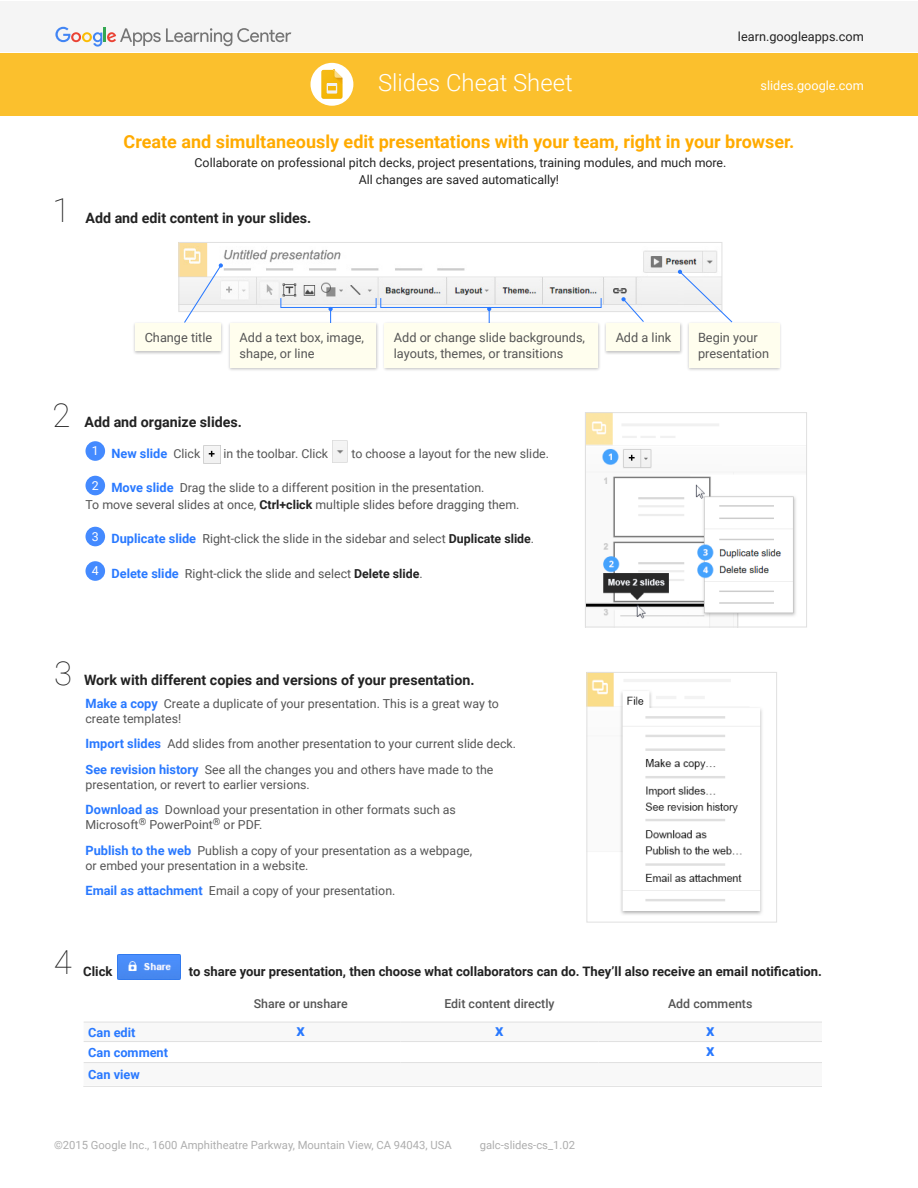
<style>
.page{position:relative;width:918px;height:1188px;background:#fff}
.page>*{position:absolute;margin:0;border:0;box-sizing:border-box;transform-origin:0 0}
.Intro_Paragraph{font:100 33px "Roboto";color:#222}
.t1{font:300 23.85px "Roboto";color:#fff}
.t2{font:700 18px "Roboto";color:#ffab00}
.Intro_Paragraph-2{font:700 16.5px "Roboto";color:#2979ff}
.Intro_Paragraph-3{font:700 14.25px "Roboto";color:#222}
.Intro_Paragraph-4{font:700 13.05px "Roboto";color:#222}
.Learn_Google_Apps{font:12.75px/16.5px "Roboto";color:#555}
.Intro_Paragraph-5{font:700 12.75px "Roboto";color:#2979ff}
.t3{font:12.75px "Roboto";color:#222}
.t4{font:12.75px "Roboto";color:#fff}
.t5{font:12.3px/15px "Roboto";color:#555}
.t6{font:12.3px/16.5px "Roboto";color:#222;text-align:center}
.Intro_Paragraph-6{font:500 12.3px "Roboto";color:#555}
.t7{font:12.3px "Roboto";color:#fff}
.t8{font:11.25px "Roboto";color:#aeaeae}
.s1{font-weight:400;font-size:12.3px;color:#555}
.s2{font-weight:700;font-size:12.75px;color:#2979ff}
.s3{font-weight:700;color:#222}
</style>
<div class="page">
<div style="left:0;top:53px;width:918px;height:63px;background:#fbc02d"></div>
<div style="left:0;top:2px;width:918px;height:50px;background:#f5f5f5"></div>
<div style="left:311px;top:63px;width:42px;height:43px;background:#fff;border-radius:50%"></div>
<svg style="left:321px;top:70px;width:21px;height:29px"></svg>
<svg style="left:55px;top:27px;width:236px;height:20px"></svg>
<img style="left:117px;top:954px;width:63px;height:26px">
<hr style="left:84px;top:1022px;width:117px;height:1px;background:#e0e0e0">
<hr style="left:201px;top:1022px;width:199px;height:1px;background:#e0e0e0">
<hr style="left:400px;top:1022px;width:198px;height:1px;background:#e0e0e0">
<hr style="left:598px;top:1022px;width:224px;height:1px;background:#e0e0e0">
<hr style="left:84px;top:1062px;width:117px;height:1px;background:#e0e0e0">
<hr style="left:201px;top:1062px;width:199px;height:1px;background:#e0e0e0">
<hr style="left:400px;top:1062px;width:198px;height:1px;background:#e0e0e0">
<hr style="left:598px;top:1062px;width:224px;height:1px;background:#e0e0e0">
<hr style="left:84px;top:1041px;width:117px;height:1px;background:#e0e0e0">
<hr style="left:201px;top:1041px;width:199px;height:1px;background:#e0e0e0">
<hr style="left:400px;top:1041px;width:198px;height:1px;background:#e0e0e0">
<hr style="left:598px;top:1041px;width:224px;height:1px;background:#e0e0e0">
<hr style="left:83px;top:1086px;width:739px;height:1px;background:#e0e0e0">
<img style="left:588px;top:674px;width:174px;height:241px">
<div style="left:586px;top:672px;width:191px;height:251px;border:1px solid #e0e0e0"></div>
<div style="left:86px;top:441px;width:19px;height:20px;background:#448aff;border-radius:50%"></div>
<img style="left:203px;top:446px;width:18px;height:17px">
<img style="left:332px;top:441px;width:15px;height:21px">
<div style="left:86px;top:476px;width:19px;height:19px;background:#448aff;border-radius:50%"></div>
<div style="left:86px;top:527px;width:19px;height:19px;background:#448aff;border-radius:50%"></div>
<div style="left:86px;top:561px;width:19px;height:20px;background:#448aff;border-radius:50%"></div>
<img style="left:587px;top:414px;width:209px;height:211px">
<div style="left:585px;top:412px;width:222px;height:215px;border:1px solid #e0e0e0"></div>
<img style="left:180px;top:244px;width:537px;height:66px">
<div style="left:178px;top:242px;width:544px;height:70px;border:1px solid #e0e0e0"></div>
<svg style="left:183px;top:263px;width:40px;height:58px"></svg>
<svg style="left:487px;top:308px;width:4px;height:13px"></svg>
<svg style="left:328px;top:308px;width:5px;height:13px"></svg>
<svg style="left:621px;top:297px;width:24px;height:24px"></svg>
<svg style="left:678px;top:270px;width:54px;height:51px"></svg>
<div style="left:382px;top:321px;width:219px;height:51px;background:#000;opacity:.25"></div>
<div style="left:385px;top:323px;width:213px;height:44px;background:#fffeee"></div>
<div style="left:686px;top:321px;width:96px;height:51px;background:#000;opacity:.25"></div>
<div style="left:689px;top:323px;width:90px;height:44px;background:#fffeee"></div>
<div style="left:604px;top:321px;width:79px;height:34px;background:#000;opacity:.25"></div>
<div style="left:607px;top:323px;width:73px;height:28px;background:#fffeee"></div>
<div style="left:133px;top:321px;width:91px;height:34px;background:#000;opacity:.25"></div>
<div style="left:136px;top:323px;width:85px;height:28px;background:#fffeee"></div>
<div style="left:380px;top:298px;width:222px;height:10px;border:1px solid #2979ff"></div>
<div style="left:280px;top:298px;width:96px;height:10px;border:1px solid #2979ff"></div>
<div style="left:228px;top:321px;width:151px;height:51px;background:#000;opacity:.25"></div>
<div style="left:231px;top:323px;width:145px;height:44px;background:#fffeee"></div>
<h2 class="t1" style="left:378px;top:66px;width:196px">Slides Cheat Sheet</h2>
<p class="t3" style="left:738px;top:28px;width:127px">learn.googleapps.com</p>
<p class="t4" style="left:761px;top:76px;width:105px">slides.google.com</p>
<p class="Intro_Paragraph" style="left:52px;top:187px;width:20px">1</p>
<h3 class="t2" style="left:124px;top:129px;width:672px">Create and simultaneously edit presentations with your team, right in your browser.</h3>
<p class="t6" style="left:195px;top:154px;width:533px">Collaborate on professional pitch decks, project presentations, training modules, and much more.<br>All changes are saved automatically!</p>
<p class="Intro_Paragraph-3" style="left:86px;top:208px;width:227px">Add and edit content in your slides.</p>
<p class="Learn_Google_Apps" style="left:145px;top:328px;width:69px">Change title</p>
<p class="Learn_Google_Apps" style="left:240px;top:328px;width:126px">Add a text box, image,</p>
<p class="Learn_Google_Apps" style="left:616px;top:328px;width:57px">Add a link</p>
<p class="Learn_Google_Apps" style="left:240px;top:345px;width:76px">shape, or line</p>
<p class="Learn_Google_Apps" style="left:394px;top:328px;width:193px">Add or change slide backgrounds, layouts, themes, or transitions</p>
<p class="Learn_Google_Apps" style="left:698px;top:328px;width:73px">Begin your presentation</p>
<p class="Intro_Paragraph" style="left:52px;top:392px;width:20px">2</p>
<p class="Intro_Paragraph-3" style="left:84px;top:412px;width:159px">Add and organize slides.</p>
<p class="t7" style="left:92px;top:442px;width:8px">1</p>
<p class="Intro_Paragraph-5" style="left:111px;top:444px;width:90px">New slide <span class="s1">Click</span></p>
<p class="t5" style="left:224px;top:446px;width:106px">in the toolbar. Click</p>
<p class="t5" style="left:351px;top:446px;width:199px">to choose a layout for the new slide.</p>
<p class="t7" style="left:92px;top:477px;width:8px">2</p>
<p class="t5" style="left:86px;top:479px;width:436px;line-height:16.5px;text-indent:26px"><span class="s2">Move slide</span> Drag the slide to a different position in the presentation.<br>To move several slides at once, <span class="s3">Ctrl+click</span> multiple slides before dragging them.</p>
<p class="t7" style="left:92px;top:528px;width:8px">3</p>
<p class="t5" style="left:111px;top:531px;width:424px"><span class="s2">Duplicate slide</span> Right-click the slide in the sidebar and select <span class="s3">Duplicate slide</span>.</p>
<p class="t7" style="left:92px;top:562px;width:8px">4</p>
<p class="t5" style="left:111px;top:566px;width:313px"><span class="s2">Delete slide</span> Right-click the slide and select <span class="s3">Delete slide</span>.</p>
<p class="Intro_Paragraph" style="left:54px;top:651px;width:20px">3</p>
<p class="Intro_Paragraph-3" style="left:84px;top:670px;width:392px">Work with different copies and versions of your presentation.</p>
<p class="t5" style="left:86px;top:695px;width:415px"><span class="s2">Make a copy</span> Create a duplicate of your presentation. This is a great way to create templates!</p>
<p class="t5" style="left:86px;top:736px;width:432px"><span class="s2">Import slides</span> Add slides from another presentation to your current slide deck.</p>
<p class="t5" style="left:86px;top:761px;width:409px"><span class="s2">See revision history</span> See all the changes you and others have made to the presentation, or revert to earlier versions.</p>
<p class="t5" style="left:86px;top:802px;width:372px"><span class="s2">Download as</span> Download your presentation in other formats such as<br>Microsoft<sup>®</sup> PowerPoint<sup>®</sup> or PDF.</p>
<p class="t5" style="left:86px;top:842px;width:388px"><span class="s2">Publish to the web</span> Publish a copy of your presentation as a webpage, or embed your presentation in a website.</p>
<p class="t5" style="left:86px;top:883px;width:311px"><span class="s2">Email as attachment</span> Email a copy of your presentation.</p>
<p class="Intro_Paragraph" style="left:54px;top:939px;width:20px">4</p>
<p class="Intro_Paragraph-4" style="left:83px;top:962px;width:31px">Click</p>
<p class="Intro_Paragraph-4" style="left:189px;top:962px;width:635px">to share your presentation, then choose what collaborators can do. They’ll also receive an email notification.</p>
<p class="Intro_Paragraph-6" style="left:254px;top:995px;width:96px">Share or unshare</p>
<p class="Intro_Paragraph-6" style="left:444px;top:995px;width:112px">Edit content directly</p>
<p class="Intro_Paragraph-6" style="left:668px;top:995px;width:86px">Add comments</p>
<p class="Intro_Paragraph-5" style="left:88px;top:1023px;width:49px">Can edit</p>
<p class="Intro_Paragraph-2" style="left:297px;top:1019px;width:10px">x</p>
<p class="Intro_Paragraph-2" style="left:495px;top:1019px;width:10px">x</p>
<p class="Intro_Paragraph-2" style="left:706px;top:1019px;width:10px">x</p>
<p class="Intro_Paragraph-5" style="left:88px;top:1043px;width:81px">Can comment</p>
<p class="Intro_Paragraph-2" style="left:706px;top:1039px;width:10px">x</p>
<p class="Intro_Paragraph-5" style="left:88px;top:1065px;width:53px">Can view</p>
<p class="t8" style="left:54px;top:1137px;width:399px">©2015 Google Inc., 1600 Amphitheatre Parkway, Mountain View, CA 94043, USA</p>
<p class="t8" style="left:480px;top:1137px;width:97px">galc-slides-cs_1.02</p>
</div>
